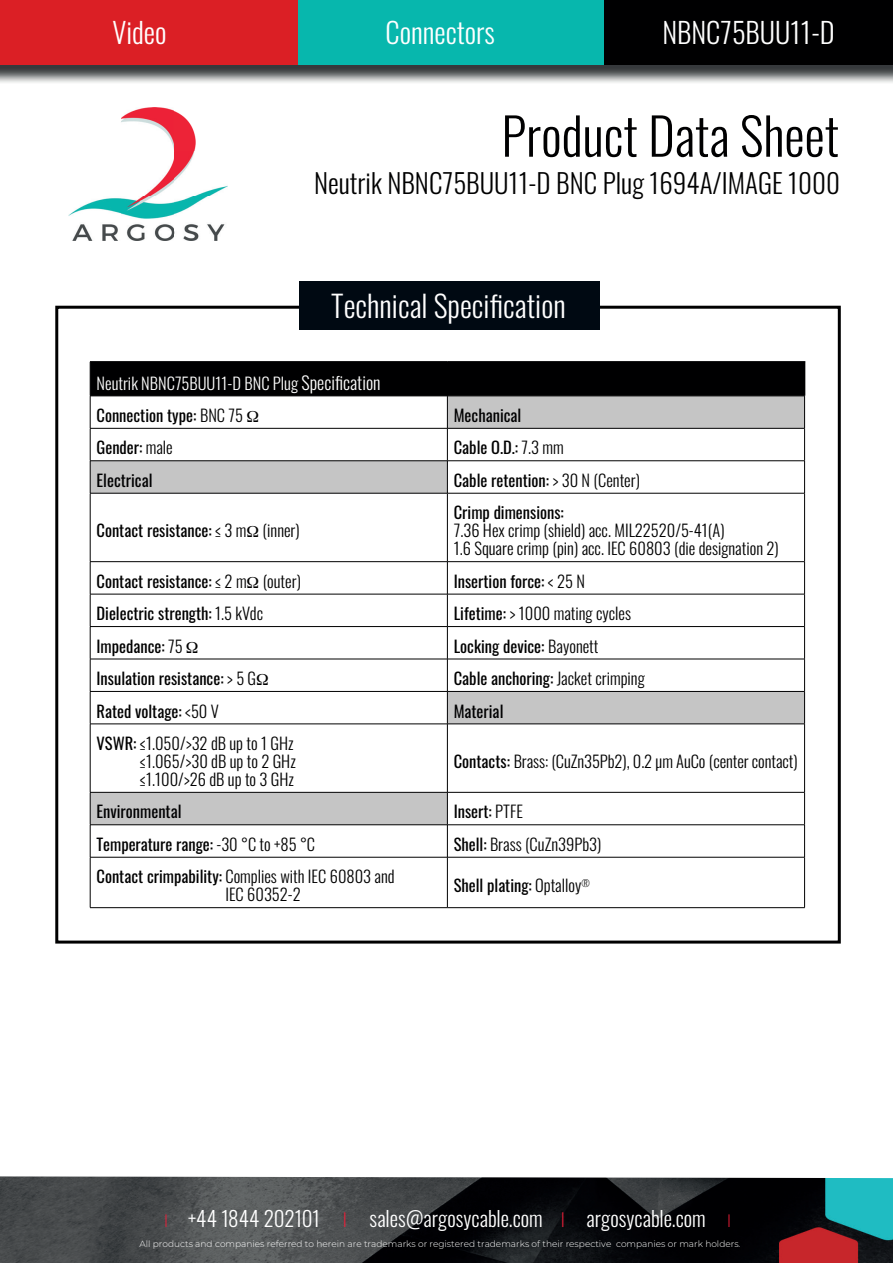
<style>
.page{position:relative;width:893px;height:1263px;background:#fff}
.page>*{position:absolute;margin:0;border:0;box-sizing:border-box;transform-origin:0 0}
.t1{font:300 51px "Oswald";color:#000001}
.t2{font:300 30px "Oswald";color:#fff}
.t3{font:300 28.5px "Oswald";color:#fff}
.t4{font:300 27px "Oswald";color:#000001}
.t5{font:300 21px "Oswald";color:#fff}
.t6{font:16.5px "Oswald";color:#000001}
.t7{font:300 16.5px/18px "Oswald";color:#000001}
.t8{font:300 16.5px/32.4px "Oswald";color:#fff}
.t9{font:300 9px "Montserrat";color:#fff}
.s1{font-size:18px}
.s2{font-weight:400;color:#000001}
.s3{color:#000001}
.s4{font-weight:300}
.s5{font-weight:400}
.s6{font-family:"Montserrat";font-size:18px;color:#ed1e38}
.s7{font-family:"Montserrat";color:#ed1e38}
</style>
<div class="page">
<div style="left:55px;top:306px;width:786px;height:637px;border:3px solid #000001"></div>
<img style="left:68px;top:108px;width:159px;height:132px">
<img style="left:0;top:65px;width:893px;height:18px">
<div style="left:0;top:0;width:893px;height:65px;background:#db1f25"></div>
<div style="left:596px;top:0;width:297px;height:65px;background:#000001"></div>
<div style="left:298px;top:0;width:305px;height:65px;background:#07b7ad"></div>
<img style="left:0;top:1176px;width:893px;height:87px">
<div style="left:299px;top:281px;width:301px;height:48px;background:#000912"></div>
<div style="left:91px;top:362px;width:713px;height:34px;background:#000001"></div>
<svg style="left:91px;top:397px;width:713px;height:427px"></svg>
<hr style="left:90px;top:361px;width:357px;height:1px;background:#000001">
<hr style="left:90px;top:362px;width:1px;height:34px;background:#000001">
<hr style="left:447px;top:361px;width:358px;height:1px;background:#000001">
<hr style="left:90px;top:396px;width:357px;height:1px;background:#000001">
<hr style="left:90px;top:396px;width:1px;height:32px;background:#000001">
<hr style="left:90px;top:428px;width:357px;height:1px;background:#000001">
<hr style="left:90px;top:428px;width:1px;height:33px;background:#000001">
<hr style="left:447px;top:362px;width:1px;height:34px;background:#000001">
<hr style="left:804px;top:362px;width:1px;height:34px;background:#000001">
<hr style="left:90px;top:460px;width:357px;height:1px;background:#000001">
<hr style="left:90px;top:461px;width:1px;height:32px;background:#000001">
<hr style="left:90px;top:493px;width:357px;height:1px;background:#000001">
<hr style="left:90px;top:493px;width:1px;height:68px;background:#000001">
<hr style="left:90px;top:561px;width:357px;height:1px;background:#000001">
<hr style="left:90px;top:562px;width:1px;height:32px;background:#000001">
<hr style="left:90px;top:594px;width:357px;height:1px;background:#000001">
<hr style="left:90px;top:594px;width:1px;height:32px;background:#000001">
<hr style="left:90px;top:626px;width:357px;height:1px;background:#000001">
<hr style="left:90px;top:627px;width:1px;height:32px;background:#000001">
<hr style="left:90px;top:659px;width:357px;height:1px;background:#000001">
<hr style="left:90px;top:659px;width:1px;height:32px;background:#000001">
<hr style="left:90px;top:691px;width:357px;height:1px;background:#000001">
<hr style="left:90px;top:692px;width:1px;height:32px;background:#000001">
<hr style="left:90px;top:724px;width:357px;height:1px;background:#000001">
<hr style="left:90px;top:724px;width:1px;height:68px;background:#000001">
<hr style="left:90px;top:792px;width:357px;height:1px;background:#000001">
<hr style="left:90px;top:792px;width:1px;height:32px;background:#000001">
<hr style="left:90px;top:824px;width:357px;height:1px;background:#000001">
<hr style="left:90px;top:825px;width:1px;height:32px;background:#000001">
<hr style="left:90px;top:857px;width:357px;height:1px;background:#000001">
<hr style="left:90px;top:857px;width:1px;height:50px;background:#000001">
<hr style="left:90px;top:907px;width:357px;height:1px;background:#000001">
<hr style="left:447px;top:396px;width:358px;height:1px;background:#000001">
<hr style="left:447px;top:396px;width:1px;height:32px;background:#000001">
<hr style="left:804px;top:396px;width:1px;height:32px;background:#000001">
<hr style="left:447px;top:428px;width:358px;height:1px;background:#000001">
<hr style="left:447px;top:428px;width:1px;height:33px;background:#000001">
<hr style="left:804px;top:428px;width:1px;height:33px;background:#000001">
<hr style="left:447px;top:460px;width:358px;height:1px;background:#000001">
<hr style="left:447px;top:461px;width:1px;height:32px;background:#000001">
<hr style="left:804px;top:461px;width:1px;height:32px;background:#000001">
<hr style="left:447px;top:493px;width:358px;height:1px;background:#000001">
<hr style="left:447px;top:493px;width:1px;height:68px;background:#000001">
<hr style="left:804px;top:493px;width:1px;height:68px;background:#000001">
<hr style="left:447px;top:561px;width:358px;height:1px;background:#000001">
<hr style="left:447px;top:562px;width:1px;height:32px;background:#000001">
<hr style="left:804px;top:562px;width:1px;height:32px;background:#000001">
<hr style="left:447px;top:594px;width:358px;height:1px;background:#000001">
<hr style="left:447px;top:594px;width:1px;height:32px;background:#000001">
<hr style="left:804px;top:594px;width:1px;height:32px;background:#000001">
<hr style="left:447px;top:626px;width:358px;height:1px;background:#000001">
<hr style="left:447px;top:627px;width:1px;height:32px;background:#000001">
<hr style="left:804px;top:627px;width:1px;height:32px;background:#000001">
<hr style="left:447px;top:659px;width:358px;height:1px;background:#000001">
<hr style="left:447px;top:659px;width:1px;height:32px;background:#000001">
<hr style="left:804px;top:659px;width:1px;height:32px;background:#000001">
<hr style="left:447px;top:691px;width:358px;height:1px;background:#000001">
<hr style="left:447px;top:692px;width:1px;height:32px;background:#000001">
<hr style="left:804px;top:692px;width:1px;height:32px;background:#000001">
<hr style="left:447px;top:724px;width:358px;height:1px;background:#000001">
<hr style="left:447px;top:724px;width:1px;height:68px;background:#000001">
<hr style="left:804px;top:724px;width:1px;height:68px;background:#000001">
<hr style="left:447px;top:792px;width:358px;height:1px;background:#000001">
<hr style="left:447px;top:792px;width:1px;height:32px;background:#000001">
<hr style="left:804px;top:792px;width:1px;height:32px;background:#000001">
<hr style="left:447px;top:824px;width:358px;height:1px;background:#000001">
<hr style="left:447px;top:825px;width:1px;height:32px;background:#000001">
<hr style="left:804px;top:825px;width:1px;height:32px;background:#000001">
<hr style="left:447px;top:857px;width:358px;height:1px;background:#000001">
<hr style="left:447px;top:857px;width:1px;height:50px;background:#000001">
<hr style="left:804px;top:857px;width:1px;height:50px;background:#000001">
<hr style="left:447px;top:907px;width:358px;height:1px;background:#000001">
<svg style="left:247px;top:411px;width:11px;height:11px"></svg>
<svg style="left:247px;top:526px;width:11px;height:11px"></svg>
<svg style="left:247px;top:576px;width:11px;height:12px"></svg>
<svg style="left:187px;top:641px;width:11px;height:12px"></svg>
<svg style="left:257px;top:674px;width:11px;height:11px"></svg>
<h3 class="t3" style="left:112px;top:7px;width:56px">Video</h3>
<h3 class="t3" style="left:386px;top:7px;width:111px">Connectors</h3>
<h3 class="t3" style="left:662px;top:7px;width:174px">NBNC75BUU11-D</h3>
<h1 class="t1" style="left:501px;top:91px;width:339px">Product Data Sheet</h1>
<h3 class="t4" style="left:314px;top:159px;width:527px">Neutrik NBNC75BUU11-D BNC Plug 1694A/IMAGE 1000</h3>
<h2 class="t2" style="left:331px;top:280px;width:236px">Technical Specification</h2>
<p class="t8" style="left:97px;top:365px;width:285px">Neutrik NBNC75BUU11-D BNC Plug <span class="s1">Specification<br></span><span class="s2">Connection type:</span> <span class="s3">BNC 75</span></p>
<p class="t6" style="left:454px;top:400px;width:69px">Mechanical</p>
<p class="t6" style="left:97px;top:433px;width:78px">Gender: <span class="s4">male</span></p>
<p class="t6" style="left:454px;top:433px;width:112px">Cable O.D.: <span class="s4">7.3 mm</span></p>
<p class="t6" style="left:97px;top:465px;width:57px">Electrical</p>
<p class="t6" style="left:454px;top:465px;width:188px">Cable retention: <span class="s4">&gt; 30 N (Center)</span></p>
<p class="t6" style="left:97px;top:516px;width:205px">Contact resistance: <span class="s4">≤ 3 m (inner)</span></p>
<p class="t6" style="left:454px;top:498px;width:112px">Crimp dimensions:</p>
<p class="t7" style="left:454px;top:520px;width:326px">7.36 Hex crimp (shield) acc. MIL22520/5-41(A)<br>1.6 Square crimp (pin) acc. IEC 60803 (die designation 2)</p>
<p class="t6" style="left:97px;top:566px;width:206px">Contact resistance: <span class="s4">≤ 2 m (outer)</span></p>
<p class="t6" style="left:454px;top:566px;width:133px">Insertion force: <span class="s4">&lt; 25 N</span></p>
<p class="t6" style="left:97px;top:599px;width:168px">Dielectric strength: <span class="s4">1.5 kVdc</span></p>
<p class="t7" style="left:454px;top:603px;width:179px"><span class="s5">Lifetime:</span> &gt; 1000 mating cycles</p>
<p class="t6" style="left:97px;top:631px;width:88px">Impedance: <span class="s4">75</span></p>
<p class="t6" style="left:454px;top:631px;width:146px">Locking device: <span class="s4">Bayonett</span></p>
<p class="t6" style="left:97px;top:664px;width:161px">Insulation resistance: <span class="s4">&gt; 5 G</span></p>
<p class="t6" style="left:454px;top:664px;width:193px">Cable anchoring: <span class="s4">Jacket crimping</span></p>
<p class="t6" style="left:97px;top:696px;width:124px">Rated voltage: <span class="s4">&lt;50 V</span></p>
<p class="t6" style="left:454px;top:696px;width:51px">Material</p>
<p class="t7" style="left:140px;top:732px;width:157px;text-indent:-43px"><span class="s5">VSWR:</span> ≤1.050/&gt;32 dB up to 1 GHz ≤1.065/&gt;30 dB up to 2 GHz ≤1.100/&gt;26 dB up to 3 GHz</p>
<p class="t7" style="left:454px;top:750px;width:345px"><span class="s5">Contacts:</span> Brass: (CuZn35Pb2), 0.2 µm AuCo (center contact)</p>
<p class="t6" style="left:97px;top:797px;width:86px">Environmental</p>
<p class="t6" style="left:454px;top:797px;width:71px">Insert: <span class="s4">PTFE</span></p>
<p class="t6" style="left:97px;top:829px;width:220px">Temperature range: <span class="s4">-30 °C to +85 °C</span></p>
<p class="t7" style="left:454px;top:833px;width:149px"><span class="s5">Shell:</span> Brass (CuZn39Pb3)</p>
<p class="t7" style="left:225px;top:866px;width:171px;text-indent:-129px"><span class="s5">Contact crimpability:</span> Complies with IEC 60803 and<br>IEC 60352-2</p>
<p class="t6" style="left:454px;top:871px;width:138px">Shell plating: <span class="s4">Optalloy</span><sup>®</sup></p>
<p class="t5" style="left:164px;top:1200px;width:570px"><span class="s6">I</span> +44 1844 202101 <span class="s7">I</span> sales@argosycable.com <span class="s7">I</span> argosycable.com <span class="s6">I</span></p>
<p class="t9" style="left:139px;top:1237px;width:602px">All products and companies referred to herein are trademarks or registered trademarks of their respective companies or mark holders.</p>
</div>
